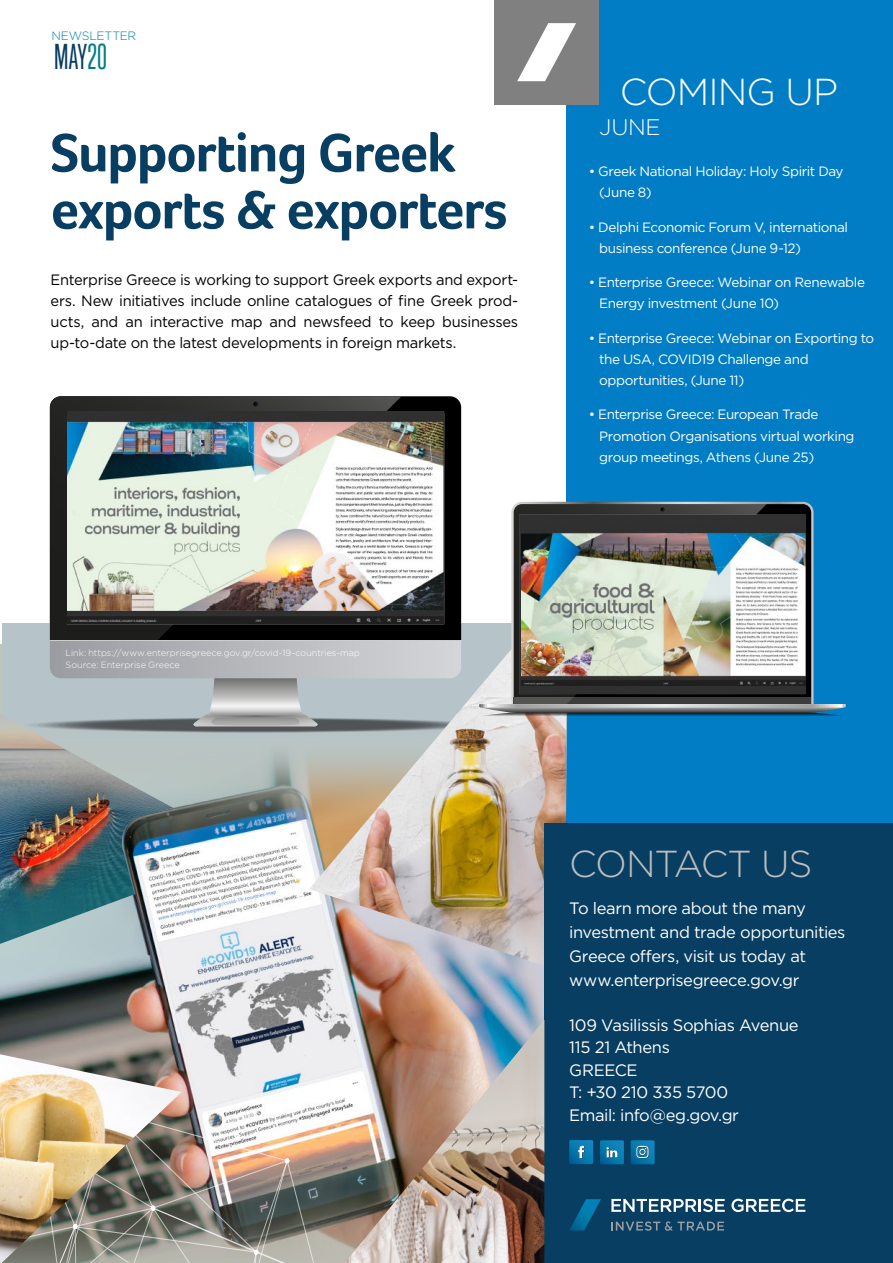
<style>
.page{position:relative;width:893px;height:1263px;background:#fff}
.page>*{position:absolute;margin:0;border:0;box-sizing:border-box;transform-origin:0 0}
.t1{font:700 55.5px/57px "Foco";letter-spacing:-.03em;color:#073e61}
.t2{font:300 37.5px "Gotham Pro";letter-spacing:-.035em;color:#bdbebf}
.t3{font:300 37.5px "Gotham Pro";letter-spacing:-.025em;color:#fff}
.t4{font:32.85px "Trump Gothic Pro";letter-spacing:.005em;color:#073e61}
.t5{font:300 22.5px "Gotham Pro";color:#fff}
.t6{font:16.5px/22.5px "Gotham Pro";letter-spacing:-.025em;color:#fff}
.t7{font:15px/21px "Gotham Pro";letter-spacing:-.02em;color:#000;text-align:justify}
.t8{font:13.5px/21px "Gotham Pro";letter-spacing:-.03em;color:#fff}
.t9{font:300 12px "Gotham Pro";letter-spacing:-.015em;color:#007da6}
.t10{font:300 9px/12px "Gotham Pro";color:#fff}
.s1{color:#007d83}
</style>
<div class="page">
<img style="left:0;top:811px;width:544px;height:452px">
<img style="left:182px;top:1110px;width:136px;height:153px">
<div style="left:566px;top:0;width:327px;height:1233px;background:#007dc4"></div>
<div style="left:494px;top:0;width:105px;height:104px;background:#808080"></div>
<svg style="left:517px;top:23px;width:59px;height:58px"></svg>
<img style="left:0;top:1054px;width:182px;height:209px">
<svg style="left:2px;top:623px;width:307px;height:188px;background:#abb6b6"></svg>
<div style="left:65px;top:719px;width:381px;height:13px;background:#5f6467;border-radius:50%"></div>
<div style="left:92px;top:719px;width:327px;height:12px;background:#505456;border-radius:50%"></div>
<svg style="left:401px;top:396px;width:60px;height:216px;background:#050505"></svg>
<svg style="left:50px;top:641px;width:259px;height:86px;background:#aeb3b7"></svg>
<svg style="left:50px;top:396px;width:351px;height:244px;background:#1e1e1d"></svg>
<hr style="left:50px;top:640px;width:411px;height:1px;background:#cdcdcd">
<svg style="left:67px;top:402px;width:377px;height:222px;background:#30302f"></svg>
<img style="left:67px;top:412px;width:376px;height:211px">
<img style="left:309px;top:612px;width:257px;height:361px">
<svg style="left:511px;top:502px;width:302px;height:202px;background:#b4b6b6"></svg>
<svg style="left:767px;top:504px;width:44px;height:194px;background:#131313"></svg>
<div style="left:514px;top:698px;width:297px;height:6px;background:#3c3c3d"></div>
<svg style="left:479px;top:704px;width:367px;height:12px;background:#73848d"></svg>
<svg style="left:514px;top:504px;width:253px;height:200px;background:#313131"></svg>
<svg style="left:660px;top:507px;width:5px;height:5px"></svg>
<img style="left:521px;top:526px;width:285px;height:160px">
<div style="left:544px;top:823px;width:349px;height:440px;background:#073e61"></div>
<svg style="left:611px;top:1199px;width:114px;height:13px"></svg>
<svg style="left:731px;top:1199px;width:74px;height:13px"></svg>
<svg style="left:611px;top:1221px;width:113px;height:10px"></svg>
<svg style="left:570px;top:1199px;width:31px;height:31px"></svg>
<svg style="left:600px;top:1140px;width:24px;height:24px"></svg>
<svg style="left:631px;top:1140px;width:24px;height:24px"></svg>
<svg style="left:569px;top:1140px;width:24px;height:24px"></svg>
<img style="left:0;top:714px;width:173px;height:230px">
<img style="left:345px;top:1020px;width:199px;height:243px">
<p class="t9" style="left:52px;top:29px;width:86px">NEWSLETTER</p>
<h3 class="t4" style="left:54px;top:38px;width:55px">MAY<span class="s1">20</span></h3>
<h1 class="t1" style="left:51px;top:124px;width:458px">Supporting Greek exports &amp; exporters</h1>
<p class="t7" style="left:51px;top:269px;width:469px">Enterprise Greece is working to support Greek exports and export&shy;ers. New initiatives include online catalogues of fine Greek prod&shy;ucts, and an interactive map and newsfeed to keep businesses up-to-date on the latest developments in foreign markets.</p>
<h2 class="t3" style="left:620px;top:72px;width:220px">COMING UP</h2>
<h3 class="t5" style="left:599px;top:115px;width:63px">JUNE</h3>
<p class="t8" style="left:599px;top:161px;width:246px;text-indent:-11px">• Greek National Holiday: Holy Spirit Day (June 8)</p>
<p class="t8" style="left:599px;top:217px;width:250px;text-indent:-11px">• Delphi Economic Forum V, international business conference (June 9-12)</p>
<p class="t8" style="left:599px;top:272px;width:267px;text-indent:-11px">• Enterprise Greece: Webinar on Renewable<br>Energy investment (June 10)</p>
<p class="t8" style="left:599px;top:328px;width:276px;text-indent:-11px">• Enterprise Greece: Webinar on Exporting to the USA, COVID19 Challenge and opportunities, (June 11)</p>
<p class="t8" style="left:599px;top:404px;width:257px;text-indent:-11px">• Enterprise Greece: European Trade<br>Promotion Organisations virtual working group meetings, Athens (June 25)</p>
<p class="t10" style="left:66px;top:646px;width:296px">Link: https://www.enterprisegreece.gov.gr/covid-19-countries-map<br>Source: Enterprise Greece</p>
<h2 class="t2" style="left:569px;top:843px;width:245px">CONTACT US</h2>
<p class="t6" style="left:569px;top:896px;width:278px;line-height:24px">To learn more about the many investment and trade opportunities<br>Greece offers, visit us today at www.enterprisegreece.gov.gr</p>
<p class="t6" style="left:569px;top:1014px;width:231px">109 Vasilissis Sophias Avenue<br>115 21 Athens<br>GREECE<br>T: +30 210 335 5700<br>Email: info@eg.gov.gr</p>
</div>
